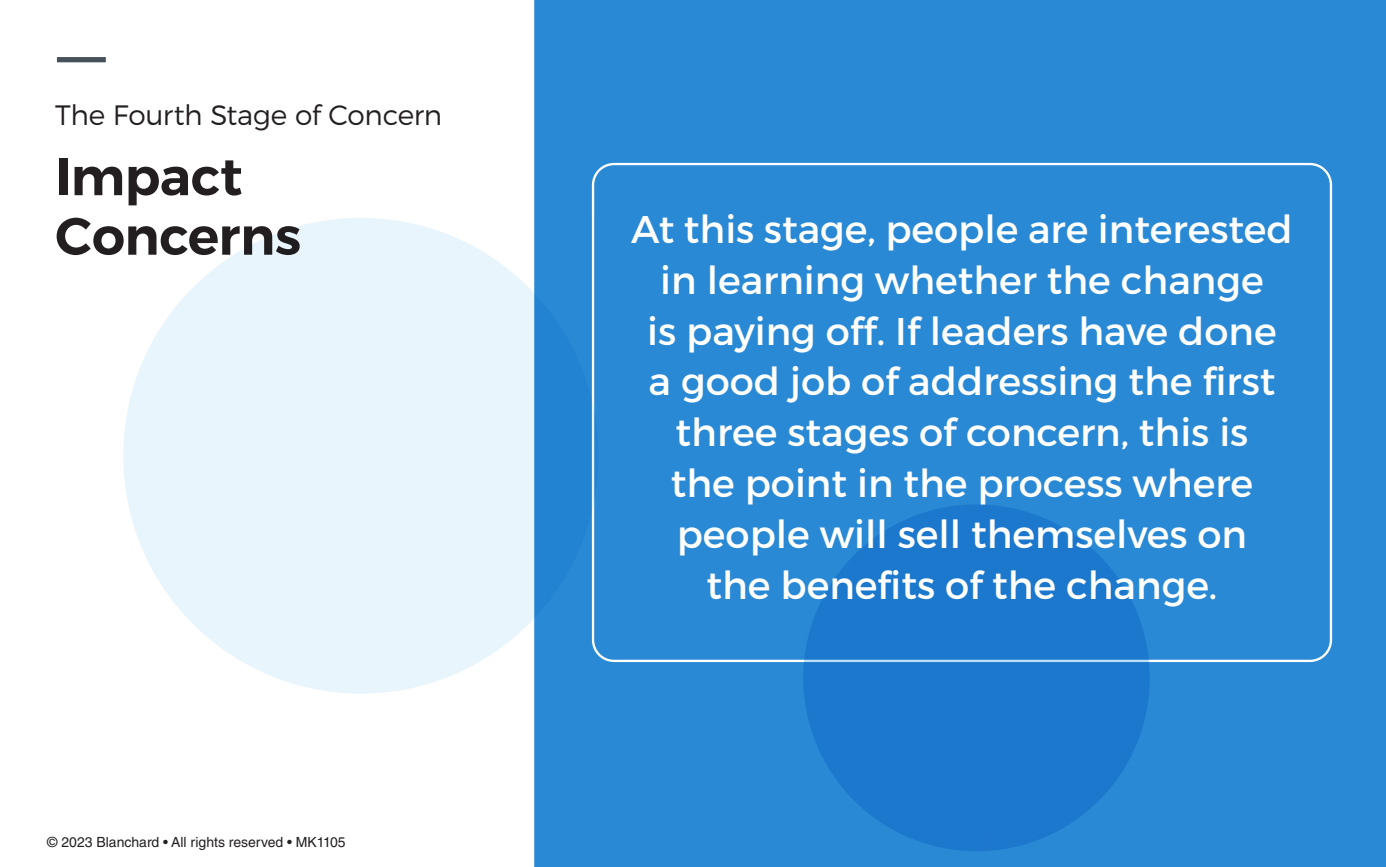
<style>
.page{position:relative;width:1386px;height:867px;background:#fff}
.page>*{position:absolute;margin:0;border:0;box-sizing:border-box;transform-origin:0 0}
.t1{font:600 52.5px/59.5px "Montserrat";letter-spacing:-.01em;color:#231f20}
.t2{font:38.5px/50.8px "Montserrat";color:#fff;text-align:center}
.t3{font:300 28px "Montserrat";letter-spacing:-.015em;color:#231f20}
.t4{font:14px "Helvetica LT Std";color:#231f20}
</style>
<div class="page">
<div style="left:534px;top:0;width:852px;height:866px;background:#2989d5"></div>
<div style="left:57px;top:57px;width:49px;height:5px;background:#46515a"></div>
<svg style="left:123px;top:218px;width:476px;height:475px;fill:#e8f5fc"></svg>
<div style="left:803px;top:504px;width:347px;height:347px;background:#1c78cd;border-radius:50%"></div>
<h2 class="t3" style="left:55px;top:98px;width:389px">The Fourth Stage of Concern</h2>
<h2 class="t1" style="left:55px;top:147px;width:248px">Impact<br>Concerns</h2>
<p class="t4" style="left:47px;top:834px;width:300px">© 2023 Blanchard • All rights reserved • MK1105</p>
<p class="t2" style="left:631px;top:204px;width:663px">At this stage, people are interested in learning whether the change<br>is paying off. If leaders have done a good job of addressing the first three stages of concern, this is<br>the point in the process where people will sell themselves on<br>the benefits of the change.</p>
</div>
